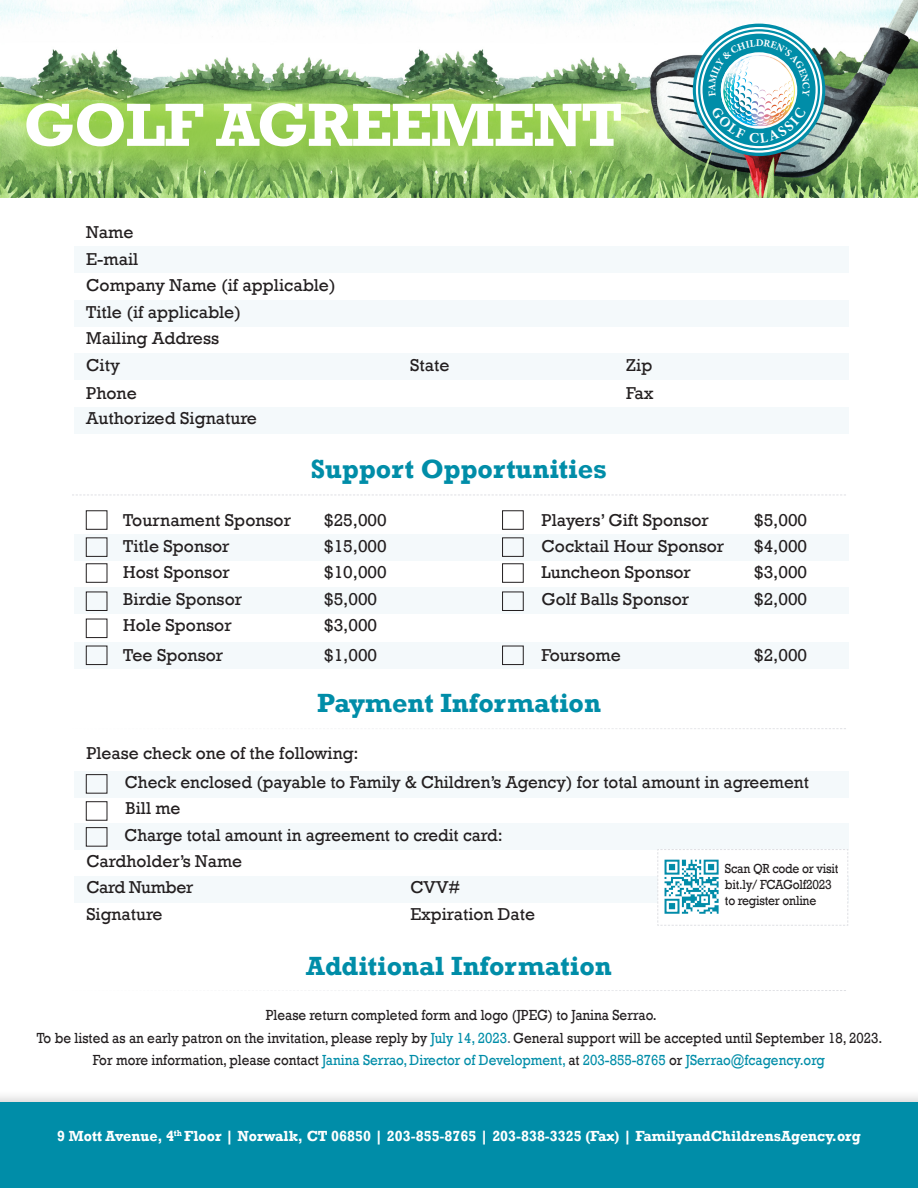
<style>
.page{position:relative;width:918px;height:1188px;background:#fff}
.page>*{position:absolute;margin:0;border:0;box-sizing:border-box;transform-origin:0 0}
.t1{font:700 61.95px "Rockwell";letter-spacing:-.025em;color:#fff}
.t2{font:700 27px "Rockwell";color:#008da8}
.t3{font:17.7px "Rockwell";color:#231f20}
.t4{font:17.7px "Rockwell";color:#231f20;scale:.96 1}
.t5{font:17.7px "Rockwell";letter-spacing:-.02em;color:#231f20}
.t6{font:15px "Rockwell";color:#231f20;scale:.9 1}
.t7{font:15px "Rockwell";color:#008da8;scale:.9 1}
.t8{font:700 15px "Rockwell";color:#fff;scale:.96 1}
.t9{font:13.5px "Rockwell";letter-spacing:-.02em;color:#231f20;scale:.9 1}
.s1{color:#008da8}
.s2{color:#5e637a}
.s3{color:#231f20}
</style>
<div class="page">
<div style="left:0;top:1090px;width:918px;height:98px;background:#231f20;opacity:.18"></div>
<div style="left:0;top:1102px;width:918px;height:86px;background:#008da8"></div>
<img style="left:269px;top:0;width:180px;height:198px">
<img style="left:449px;top:0;width:469px;height:198px">
<svg style="left:693px;top:24px;width:132px;height:132px;fill:#038da8"></svg>
<div style="left:702px;top:34px;width:114px;height:114px;background:#008da8;border-radius:50%"></div>
<div style="left:696px;top:27px;width:126px;height:126px;border:2px solid #fff;border-radius:50%"></div>
<div style="left:700px;top:31px;width:118px;height:117px;border:2px solid #fff;border-radius:50%"></div>
<img style="left:722px;top:97px;width:73px;height:9px">
<img style="left:87px;top:0;width:182px;height:198px">
<img style="left:0;top:0;width:87px;height:198px">
<div style="left:74px;top:534px;width:774px;height:27px;background:#f4f9fb"></div>
<div style="left:74px;top:771px;width:774px;height:27px;background:#f4f9fb"></div>
<div style="left:74px;top:587px;width:774px;height:27px;background:#f4f9fb"></div>
<div style="left:74px;top:823px;width:774px;height:27px;background:#f4f9fb"></div>
<div style="left:74px;top:642px;width:774px;height:27px;background:#f4f9fb"></div>
<div style="left:74px;top:876px;width:774px;height:27px;background:#f4f9fb"></div>
<svg style="left:72px;top:495px;width:774px;height:1px"></svg>
<svg style="left:361px;top:728px;width:485px;height:1px"></svg>
<svg style="left:312px;top:990px;width:534px;height:1px"></svg>
<div style="left:74px;top:246px;width:774px;height:27px;background:#f4f9fb"></div>
<div style="left:74px;top:300px;width:774px;height:27px;background:#f4f9fb"></div>
<div style="left:74px;top:353px;width:774px;height:27px;background:#f4f9fb"></div>
<div style="left:74px;top:407px;width:774px;height:27px;background:#f4f9fb"></div>
<svg style="left:18px;top:88px;width:600px;height:80px;background:#94c757"></svg>
<svg style="left:657px;top:849px;width:192px;height:77px"></svg>
<div style="left:662px;top:853px;width:63px;height:67px;background:#fff"></div>
<img style="left:664px;top:859px;width:55px;height:55px">
<img style="left:432px;top:45px;width:37px;height:35px">
<img style="left:68px;top:45px;width:36px;height:35px">
<div style="left:86px;top:774px;width:21px;height:20px;border:1px solid #231f20"></div>
<div style="left:86px;top:801px;width:21px;height:20px;border:1px solid #231f20"></div>
<div style="left:86px;top:827px;width:21px;height:20px;border:1px solid #231f20"></div>
<div style="left:86px;top:510px;width:21px;height:20px;border:1px solid #231f20"></div>
<div style="left:86px;top:538px;width:21px;height:19px;border:1px solid #231f20"></div>
<div style="left:86px;top:563px;width:21px;height:20px;border:1px solid #231f20"></div>
<div style="left:502px;top:510px;width:22px;height:20px;border:1px solid #231f20"></div>
<div style="left:502px;top:538px;width:22px;height:19px;border:1px solid #231f20"></div>
<div style="left:502px;top:563px;width:22px;height:20px;border:1px solid #231f20"></div>
<div style="left:86px;top:592px;width:21px;height:19px;border:1px solid #231f20"></div>
<div style="left:86px;top:619px;width:21px;height:19px;border:1px solid #231f20"></div>
<div style="left:86px;top:646px;width:21px;height:19px;border:1px solid #231f20"></div>
<div style="left:502px;top:592px;width:22px;height:19px;border:1px solid #231f20"></div>
<div style="left:502px;top:646px;width:22px;height:19px;border:1px solid #231f20"></div>
<svg style="left:711px;top:106px;width:95px;height:37px"></svg>
<svg style="left:708px;top:39px;width:102px;height:58px"></svg>
<p class="t1" style="left:23px;top:88px;width:601px">GOLF AGREEMENT</p>
<p class="t3" style="left:86px;top:222px;width:49px">Name</p>
<p class="t3" style="left:86px;top:249px;width:54px">E-mail</p>
<p class="t3" style="left:86px;top:275px;width:251px">Company Name (if applicable)</p>
<p class="t3" style="left:86px;top:301px;width:156px">Title (if applicable)</p>
<p class="t3" style="left:86px;top:328px;width:134px">Mailing Address</p>
<p class="t3" style="left:86px;top:354px;width:35px">City</p>
<p class="t3" style="left:410px;top:354px;width:41px">State</p>
<p class="t3" style="left:626px;top:354px;width:28px">Zip</p>
<p class="t3" style="left:86px;top:383px;width:52px">Phone</p>
<p class="t3" style="left:626px;top:383px;width:29px">Fax</p>
<p class="t3" style="left:86px;top:408px;width:172px">Authorized Signature</p>
<p class="t3" style="left:123px;top:509px;width:169px">Tournament Sponsor</p>
<p class="t3" style="left:123px;top:536px;width:108px">Title Sponsor</p>
<p class="t3" style="left:123px;top:562px;width:108px">Host Sponsor</p>
<p class="t3" style="left:123px;top:589px;width:120px">Birdie Sponsor</p>
<p class="t3" style="left:123px;top:615px;width:110px">Hole Sponsor</p>
<p class="t3" style="left:123px;top:644px;width:102px">Tee Sponsor</p>
<p class="t2" style="left:311px;top:452px;width:298px">Support Opportunities</p>
<p class="t3" style="left:324px;top:509px;width:64px">$25,000</p>
<p class="t3" style="left:324px;top:536px;width:64px">$15,000</p>
<p class="t3" style="left:324px;top:562px;width:64px">$10,000</p>
<p class="t3" style="left:324px;top:589px;width:54px">$5,000</p>
<p class="t3" style="left:324px;top:615px;width:54px">$3,000</p>
<p class="t3" style="left:324px;top:644px;width:54px">$1,000</p>
<p class="t3" style="left:542px;top:509px;width:169px">Players’ Gift Sponsor</p>
<p class="t3" style="left:542px;top:536px;width:184px">Cocktail Hour Sponsor</p>
<p class="t3" style="left:542px;top:562px;width:151px">Luncheon Sponsor</p>
<p class="t3" style="left:542px;top:589px;width:149px">Golf Balls Sponsor</p>
<p class="t3" style="left:542px;top:644px;width:81px">Foursome</p>
<p class="t2" style="left:317px;top:686px;width:285px">Payment Information</p>
<p class="t3" style="left:754px;top:509px;width:54px">$5,000</p>
<p class="t3" style="left:754px;top:536px;width:54px">$4,000</p>
<p class="t3" style="left:754px;top:562px;width:54px">$3,000</p>
<p class="t3" style="left:754px;top:589px;width:54px">$2,000</p>
<p class="t3" style="left:754px;top:644px;width:54px">$2,000</p>
<p class="t3" style="left:86px;top:743px;width:274px">Please check one of the following:</p>
<p class="t3" style="left:125px;top:771px;width:685px">Check enclosed (payable to Family &amp; Children’s Agency) for total amount in agreement</p>
<p class="t3" style="left:126px;top:798px;width:56px">Bill me</p>
<p class="t4" style="left:124px;top:824px;width:396px">Charge total amount in agreement to credit card:</p>
<p class="t3" style="left:86px;top:851px;width:157px">Cardholder’s Name</p>
<p class="t5" style="left:86px;top:877px;width:108px">Card Number</p>
<p class="t3" style="left:410px;top:877px;width:51px">CVV#</p>
<p class="t3" style="left:86px;top:904px;width:78px">Signature</p>
<p class="t3" style="left:410px;top:904px;width:126px">Expiration Date</p>
<p class="t9" style="left:725px;top:861px;width:127px">Scan QR code or visit</p>
<p class="t9" style="left:725px;top:877px;width:120px">bit.ly/ FCAGolf2023</p>
<p class="t9" style="left:725px;top:893px;width:103px">to register online</p>
<p class="t2" style="left:306px;top:949px;width:307px">Additional Information</p>
<p class="t6" style="left:266px;top:1007px;width:436px">Please return completed form and logo (JPEG) to Janina Serrao.</p>
<p class="t6" style="left:37px;top:1029px;width:941px">To be listed as an early patron on the invitation, please reply by <span class="s1">July 14, 2023</span><span class="s2">.</span> General support will be accepted until September 18, 2023.</p>
<p class="t7" style="left:93px;top:1052px;width:815px"><span class="s3">For more information, please contact</span> Janina Serrao, Director of Development, <span class="s3">at</span> 203-855-8765 <span class="s3">or</span> JSerrao@fcagency.org</p>
<p class="t8" style="left:57px;top:1127px;width:838px">9 Mott Avenue, 4<sup>th</sup> Floor | Norwalk, CT 06850 | 203-855-8765 | 203-838-3325 (Fax) | FamilyandChildrensAgency.org</p>
</div>
